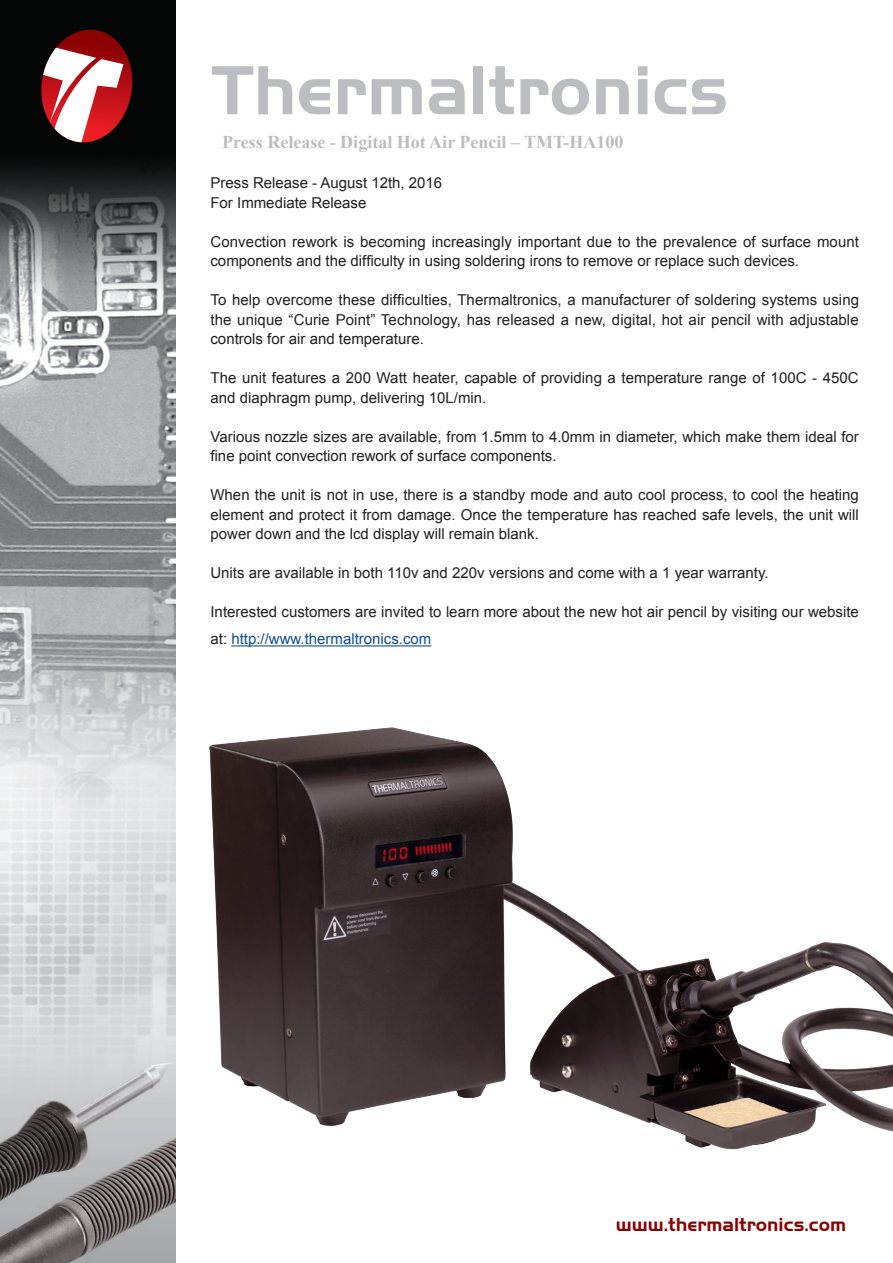
<style>
.page{position:relative;width:893px;height:1263px;background:#fff}
.page>*{position:absolute;margin:0;border:0;box-sizing:border-box;transform-origin:0 0}
.t1{font:700 72px "Handel Got D";color:#bcbdc0}
.t2{font:700 19.5px "Handel Got D";color:#8b0202}
.t3{font:700 18px "Times New Roman";color:#bcbdc0}
.t4{font:15px/19.5px "Arial";color:#231f20}
.s1{color:#0f4d96}
</style>
<div class="page">
<div style="left:0;top:0;width:176px;height:367px;background:#040606"></div>
<img style="left:0;top:1102px;width:176px;height:161px">
<svg style="left:41px;top:30px;width:92px;height:112px"></svg>
<img style="left:0;top:166px;width:176px;height:936px">
<hr style="left:231px;top:645px;width:200px;height:1px;background:#0f4d96">
<img style="left:126px;top:657px;width:767px;height:512px">
<p class="t1" style="left:212px;top:42px;width:518px">Thermaltronics</p>
<p class="t3" style="left:222px;top:130px;width:403px">Press Release - Digital Hot Air Pencil – TMT-HA100</p>
<p class="t4" style="left:210px;top:173px;width:233px">Press Release - August 12th, 2016</p>
<p class="t4" style="left:210px;top:193px;width:157px">For Immediate Release</p>
<p class="t4" style="left:210px;top:232px;width:650px">Convection rework is becoming increasingly important due to the prevalence of surface mount components and the difficulty in using soldering irons to remove or replace such devices.</p>
<p class="t4" style="left:210px;top:290px;width:650px;text-align:justify">To help overcome these difficulties, Thermaltronics, a manufacturer of soldering systems using the unique “Curie Point” Technology, has released a new, digital, hot air pencil with adjustable controls for air and temperature.</p>
<p class="t4" style="left:210px;top:368px;width:650px">The unit features a 200 Watt heater, capable of providing a temperature range of 100C - 450C and diaphragm pump, delivering 10L/min.</p>
<p class="t4" style="left:210px;top:427px;width:650px">Various nozzle sizes are available, from 1.5mm to 4.0mm in diameter, which make them ideal for fine point convection rework of surface components.</p>
<p class="t4" style="left:210px;top:485px;width:650px;text-align:justify">When the unit is not in use, there is a standby mode and auto cool process, to cool the heating element and protect it from damage. Once the temperature has reached safe levels, the unit will power down and the lcd display will remain blank.</p>
<p class="t4" style="left:210px;top:563px;width:560px">Units are available in both 110v and 220v versions and come with a 1 year warranty.</p>
<p class="t4" style="left:210px;top:599px;width:650px;line-height:27px">Interested customers are invited to learn more about the new hot air pencil by visiting our website at: <span class="s1">http://www.thermaltronics.com</span></p>
<h2 class="t2" style="left:616px;top:1211px;width:232px">www.thermaltronics.com</h2>
</div>
